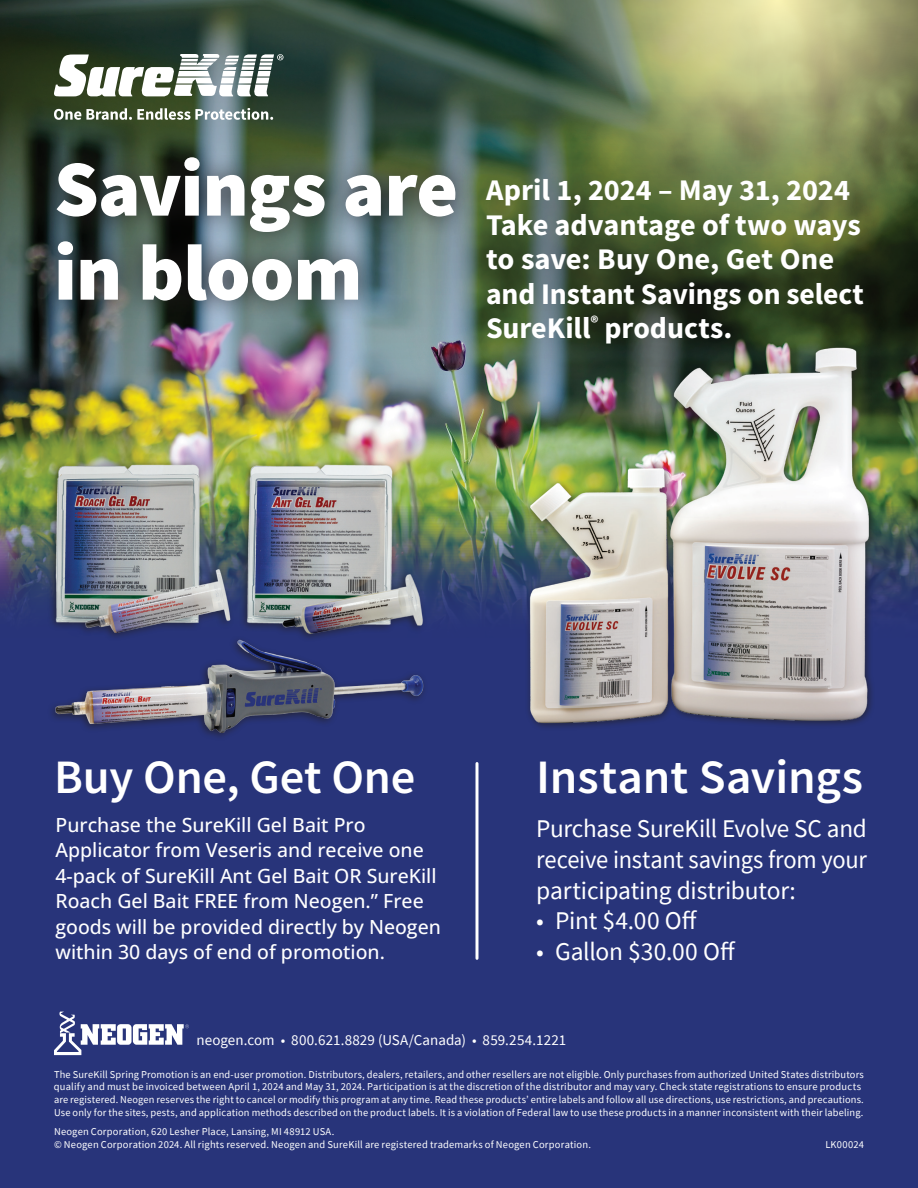
<style>
.page{position:relative;width:918px;height:1188px;background:#fff}
.page>*{position:absolute;margin:0;border:0;box-sizing:border-box;transform-origin:0 0}
.t1{font:900 79.5px/84px "Source Sans Pro";letter-spacing:-.01em;color:#fff}
.t2{font:600 48px "Source Sans Pro";letter-spacing:-.005em;color:#fff}
.t3{font:700 30px/34.5px "Source Sans Pro";letter-spacing:-.005em;color:#fff}
.t4{font:25.5px/30.6px "Source Sans Pro";letter-spacing:-.01em;color:#fff;text-align:justify}
.t5{font:500 19.5px/25.5px "Open Sans";color:#fff}
.t6{font:15px "Source Sans Pro";letter-spacing:.005em;color:#fff}
.t7{font:10.5px/12.6px "Source Sans Pro";letter-spacing:.015em;color:#fff}
</style>
<div class="page">
<img style="left:0;top:392px;width:918px;height:114px">
<div style="left:0;top:506px;width:918px;height:682px;background:#28347a"></div>
<img style="left:0;top:0;width:531px;height:392px">
<svg style="left:531px;top:0;width:387px;height:85px;background:#a0a577"></svg>
<svg style="left:54px;top:54px;width:230px;height:42px"></svg>
<svg style="left:54px;top:108px;width:219px;height:12px"></svg>
<svg style="left:54px;top:1012px;width:135px;height:43px"></svg>
<div style="left:46px;top:459px;width:188px;height:182px;background:#231f20;opacity:.75"></div>
<img style="left:54px;top:464px;width:177px;height:171px">
<div style="left:239px;top:459px;width:189px;height:183px;background:#231f20;opacity:.75"></div>
<img style="left:246px;top:464px;width:178px;height:171px">
<div style="left:46px;top:635px;width:382px;height:106px;background:#28347a"></div>
<img style="left:54px;top:640px;width:370px;height:93px">
<div style="left:525px;top:343px;width:352px;height:388px;background:#231f20;opacity:.75"></div>
<img style="left:529px;top:435px;width:342px;height:290px">
<hr style="left:476px;top:764px;width:2px;height:194px;background:#fff">
<div style="left:393px;top:85px;width:525px;height:350px;background:#231f20;opacity:.8"></div>
<div style="left:36px;top:136px;width:442px;height:187px;background:#231f20;opacity:.75"></div>
<p class="t1" style="left:54px;top:146px;width:406px">Savings are in bloom</p>
<p class="t3" style="left:486px;top:172px;width:380px">April 1, 2024 – May 31, 2024<br>Take advantage of two ways to save: Buy One, Get One and Instant Savings on select<br>SureKill<sup>®</sup> products.</p>
<p class="t2" style="left:54px;top:746px;width:363px">Buy One, Get One</p>
<p class="t5" style="left:56px;top:812px;width:387px">Purchase the SureKill Gel Bait Pro Applicator from Veseris and receive one 4-pack of SureKill Ant Gel Bait OR SureKill Roach Gel Bait FREE from Neogen.” Free goods will be provided directly by Neogen within 30 days of end of promotion.</p>
<p class="t2" style="left:536px;top:746px;width:328px">Instant Savings</p>
<p class="t4" style="left:536px;top:814px;width:332px">Purchase SureKill Evolve SC and receive instant savings from your participating distributor:</p>
<p class="t4" style="left:536px;top:905px;width:163px">• Pint $4.00 Off</p>
<p class="t4" style="left:536px;top:936px;width:201px">• Gallon $30.00 Off</p>
<p class="t6" style="left:196px;top:1030px;width:371px">neogen.com • 800.621.8829 (USA/Canada) • 859.254.1221</p>
<p class="t7" style="left:54px;top:1068px;width:812px">The SureKill Spring Promotion is an end-user promotion. Distributors, dealers, retailers, and other resellers are not eligible. Only purchases from authorized United States distributors qualify and must be invoiced between April 1, 2024 and May 31, 2024. Participation is at the discretion of the distributor and may vary. Check state registrations to ensure products are registered. Neogen reserves the right to cancel or modify this program at any time. Read these products’ entire labels and follow all use directions, use restrictions, and precautions.<br>Use only for the sites, pests, and application methods described on the product labels. It is a violation of Federal law to use these products in a manner inconsistent with their labeling.</p>
<p class="t7" style="left:54px;top:1125px;width:539px">Neogen Corporation, 620 Lesher Place, Lansing, MI 48912 USA.<br>© Neogen Corporation 2024. All rights reserved. Neogen and SureKill are registered trademarks of Neogen Corporation.</p>
<p class="t7" style="left:825px;top:1138px;width:40px">LK00024</p>
</div>
